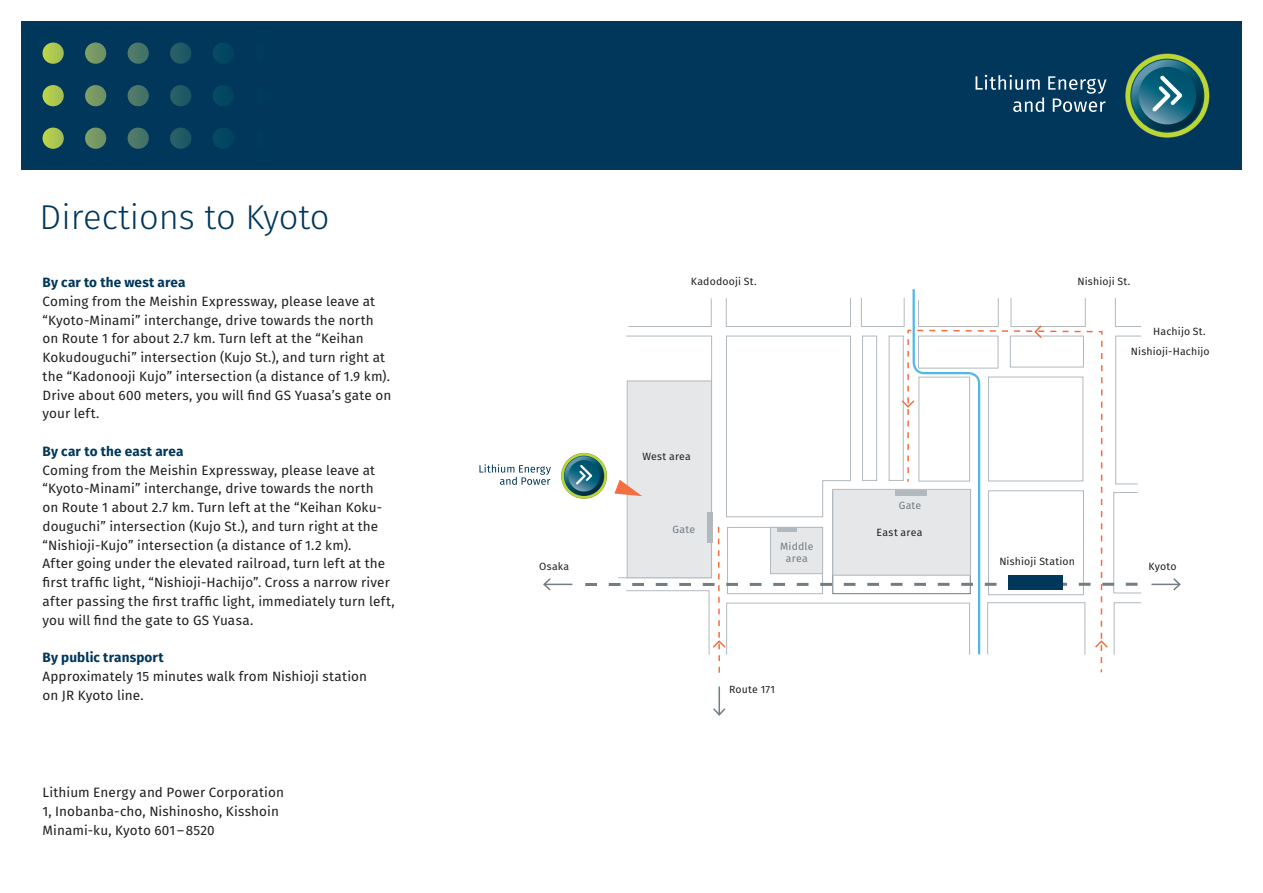
<style>
.page{position:relative;width:1263px;height:893px;background:#fff}
.page>*{position:absolute;margin:0;border:0;box-sizing:border-box;transform-origin:0 0}
.t1{font:300 34.5px "Fira Sans";color:#00375b}
.t2{font:13.5px/18.8px "Fira Sans";letter-spacing:.01em;color:#231f20}
.t3{font:700 13.5px "Fira Sans";letter-spacing:.01em;color:#00375b}
.t4{font:10.5px "Fira Sans";letter-spacing:.015em;color:#231f20}
.t5{font:10.5px/12.6px "Fira Sans";letter-spacing:.02em;color:#717d83;text-align:center}
</style>
<div class="page">
<div style="left:21px;top:21px;width:1221px;height:149px;background:#00375b"></div>
<div style="left:1126px;top:54px;width:83px;height:83px;background:#bed630;border-radius:50%"></div>
<svg style="left:1130px;top:59px;width:74px;height:74px"></svg>
<svg style="left:1131px;top:60px;width:72px;height:72px"></svg>
<svg style="left:1138px;top:67px;width:58px;height:57px;background:#226d86"></svg>
<svg style="left:1152px;top:76px;width:30px;height:36px"></svg>
<svg style="left:975px;top:75px;width:131px;height:37px"></svg>
<svg style="left:43px;top:43px;width:190px;height:106px"></svg>
<svg style="left:1151px;top:578px;width:30px;height:13px"></svg>
<svg style="left:479px;top:289px;width:663px;height:427px"></svg>
<h1 class="t1" style="left:40px;top:193px;width:291px">Directions to Kyoto</h1>
<p class="t3" style="left:43px;top:273px;width:145px">By car to the west area</p>
<p class="t2" style="left:43px;top:292px;width:350px">Coming from the Meishin Expressway, please leave at “Kyoto-Minami” interchange, drive towards the north on Route 1 for about 2.7 km. Turn left at the “Keihan Kokudouguchi” intersection (Kujo St.), and turn right at the “Kadonooji Kujo” intersection (a distance of 1.9 km).<br>Drive about 600 meters, you will find GS Yuasa’s gate on your left.</p>
<p class="t3" style="left:43px;top:442px;width:142px">By car to the east area</p>
<p class="t2" style="left:43px;top:460px;width:354px">Coming from the Meishin Expressway, please leave at “Kyoto-Minami” interchange, drive towards the north<br>on Route 1 about 2.7 km. Turn left at the “Keihan Koku&shy;douguchi” intersection (Kujo St.), and turn right at the “Nishioji-Kujo” intersection (a distance of 1.2 km).<br>After going under the elevated railroad, turn left at the first traffic light, “Nishioji-Hachijo”. Cross a narrow river after passing the first traffic light, immediately turn left, you will find the gate to GS Yuasa.</p>
<p class="t3" style="left:43px;top:648px;width:123px">By public transport</p>
<p class="t2" style="left:43px;top:667px;width:326px">Approximately 15 minutes walk from Nishioji station on JR Kyoto line.</p>
<p class="t2" style="left:43px;top:783px;width:243px">Lithium Energy and Power Corporation<br>1, Inobanba-cho, Nishinosho, Kisshoin<br>Minami-ku, Kyoto 601–8520</p>
<p class="t4" style="left:691px;top:274px;width:67px">Kadodooji St.</p>
<p class="t4" style="left:1077px;top:274px;width:54px">Nishioji St.</p>
<p class="t4" style="left:1153px;top:324px;width:54px">Hachijo St.</p>
<p class="t4" style="left:642px;top:448px;width:50px">West area</p>
<p class="t5" style="left:673px;top:523px;width:24px">Gate</p>
<p class="t5" style="left:899px;top:499px;width:24px">Gate</p>
<p class="t4" style="left:876px;top:525px;width:47px">East area</p>
<p class="t4" style="left:1131px;top:344px;width:80px">Nishioji-Hachijo</p>
<p class="t5" style="left:780px;top:540px;width:35px">Middle area</p>
<p class="t4" style="left:999px;top:554px;width:77px">Nishioji Station</p>
<p class="t4" style="left:539px;top:559px;width:32px">Osaka</p>
<p class="t4" style="left:1148px;top:559px;width:30px">Kyoto</p>
<p class="t4" style="left:729px;top:682px;width:47px">Route 171</p>
</div>
